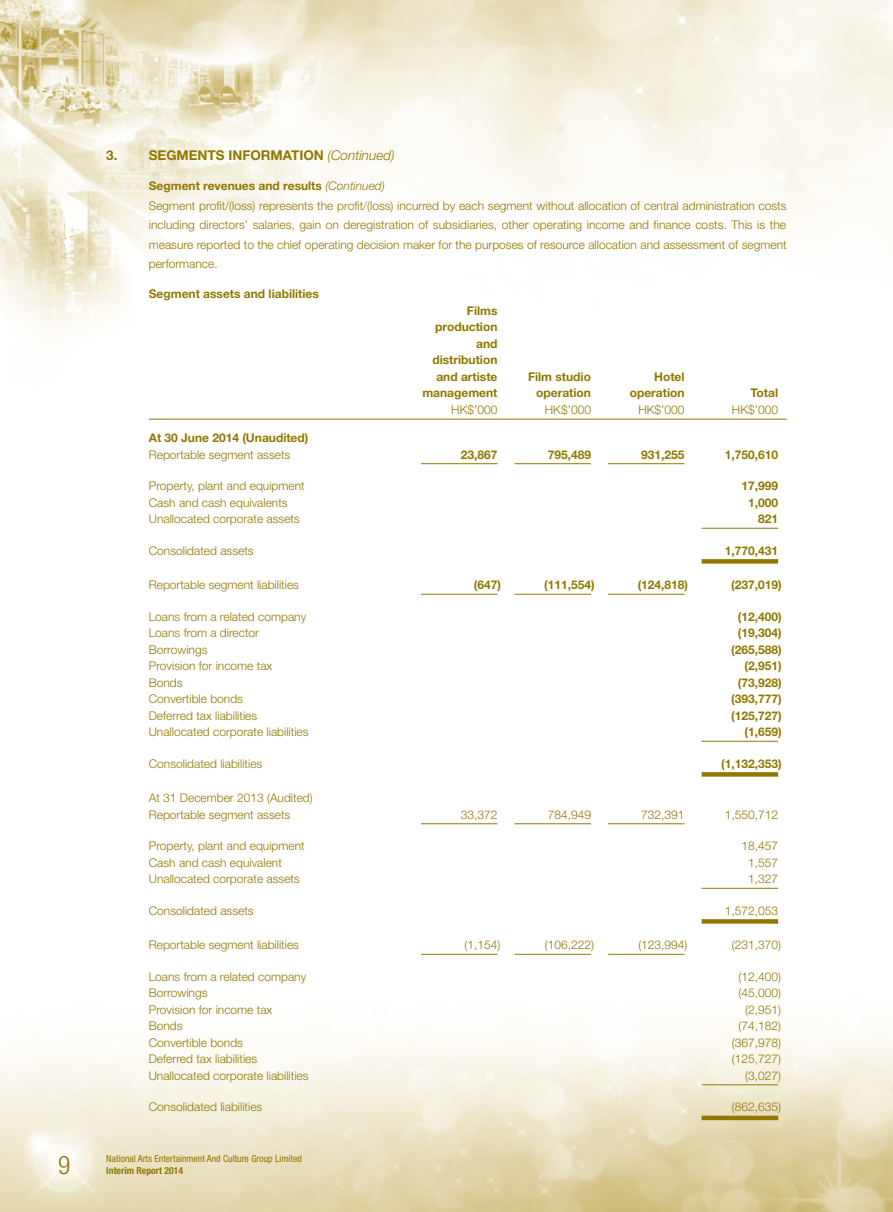
<style>
.page{position:relative;width:893px;height:1212px;background:#fff}
.page>*{position:absolute;margin:0;border:0;box-sizing:border-box;transform-origin:0 0}
.t1{font:300 condensed 25.5px "Helvetica Neue LT Std";color:#917800}
.t2{font:700 13.5px "Helvetica Neue LT Std";color:#917800}
.t3{font:300 12px/19.5px "Helvetica Neue LT Std";color:#917800}
.t4{font:700 12px/16.5px "Helvetica Neue LT Std";color:#917800;text-align:right}
.t5{font:condensed 9.75px "Helvetica Neue LT Std";color:#917800}
.t6{font:700 condensed 9.75px "Helvetica Neue LT Std";color:#917800}
.s1{font-weight:300;font-style:italic}
.s2{font-weight:700}
.s3{font-style:italic}
</style>
<div class="page">
<img style="left:0;top:0;width:893px;height:1212px">
<hr style="left:149px;top:419px;width:638px;height:1px;background:#917800">
<hr style="left:421px;top:463px;width:76px;height:1px;background:#917800">
<hr style="left:514px;top:463px;width:77px;height:1px;background:#917800">
<hr style="left:608px;top:463px;width:77px;height:1px;background:#917800">
<hr style="left:702px;top:528px;width:76px;height:1px;background:#917800">
<div style="left:702px;top:559px;width:76px;height:5px;background:#917800"></div>
<hr style="left:421px;top:594px;width:76px;height:1px;background:#917800">
<hr style="left:514px;top:594px;width:77px;height:1px;background:#917800">
<hr style="left:608px;top:594px;width:77px;height:1px;background:#917800">
<hr style="left:702px;top:741px;width:76px;height:1px;background:#917800">
<div style="left:702px;top:772px;width:76px;height:5px;background:#917800"></div>
<hr style="left:421px;top:823px;width:76px;height:1px;background:#917800">
<hr style="left:514px;top:823px;width:77px;height:1px;background:#917800">
<hr style="left:608px;top:823px;width:77px;height:1px;background:#917800">
<hr style="left:702px;top:888px;width:76px;height:1px;background:#917800">
<div style="left:702px;top:919px;width:76px;height:5px;background:#917800"></div>
<hr style="left:421px;top:954px;width:76px;height:1px;background:#917800">
<hr style="left:514px;top:954px;width:77px;height:1px;background:#917800">
<hr style="left:608px;top:954px;width:77px;height:1px;background:#917800">
<hr style="left:702px;top:1084px;width:76px;height:1px;background:#917800">
<hr style="left:702px;top:1116px;width:76px;height:4px;background:#917800">
<p class="t2" style="left:106px;top:147px;width:290px">3. SEGMENTS INFORMATION <span class="s1">(Continued)</span></p>
<p class="t3" style="left:149px;top:176px;width:639px"><span class="s2">Segment revenues and results</span> <span class="s3">(Continued)<br></span>Segment profit/(loss) represents the profit/(loss) incurred by each segment without allocation of central administration costs including directors’ salaries, gain on deregistration of subsidiaries, other operating income and finance costs. This is the measure reported to the chief operating decision maker for the purposes of resource allocation and assessment of segment performance.</p>
<p class="t4" style="left:149px;top:285px;width:172px">Segment assets and liabilities</p>
<p class="t4" style="left:432px;top:302px;width:67px">Films production and distribution and artiste</p>
<p class="t4" style="left:528px;top:368px;width:65px">Film studio</p>
<p class="t4" style="left:654px;top:368px;width:32px">Hotel</p>
<p class="t4" style="left:422px;top:384px;width:77px">management</p>
<p class="t4" style="left:536px;top:384px;width:56px">operation</p>
<p class="t4" style="left:630px;top:384px;width:56px">operation</p>
<p class="t4" style="left:751px;top:384px;width:29px">Total</p>
<p class="t3" style="left:451px;top:399px;width:48px">HK$’000</p>
<p class="t3" style="left:545px;top:399px;width:48px">HK$’000</p>
<p class="t3" style="left:638px;top:399px;width:48px">HK$’000</p>
<p class="t3" style="left:732px;top:399px;width:48px">HK$’000</p>
<p class="t4" style="left:149px;top:429px;width:161px">At 30 June 2014 (Unaudited)</p>
<p class="t3" style="left:149px;top:444px;width:143px">Reportable segment assets</p>
<p class="t4" style="left:461px;top:446px;width:38px">23,867</p>
<p class="t4" style="left:548px;top:446px;width:45px">795,489</p>
<p class="t4" style="left:641px;top:446px;width:45px">931,255</p>
<p class="t4" style="left:725px;top:446px;width:55px">1,750,610</p>
<p class="t3" style="left:149px;top:476px;width:157px">Property, plant and equipment</p>
<p class="t4" style="left:741px;top:477px;width:38px">17,999</p>
<p class="t3" style="left:149px;top:492px;width:140px">Cash and cash equivalents</p>
<p class="t4" style="left:748px;top:494px;width:32px">1,000</p>
<p class="t3" style="left:149px;top:509px;width:153px">Unallocated corporate assets</p>
<p class="t4" style="left:758px;top:510px;width:22px">821</p>
<p class="t3" style="left:149px;top:540px;width:106px">Consolidated assets</p>
<p class="t4" style="left:725px;top:542px;width:55px">1,770,431</p>
<p class="t3" style="left:149px;top:575px;width:152px">Reportable segment liabilities</p>
<p class="t4" style="left:474px;top:576px;width:29px">(647)</p>
<p class="t4" style="left:544px;top:576px;width:52px">(111,554)</p>
<p class="t4" style="left:638px;top:576px;width:52px">(124,818)</p>
<p class="t4" style="left:731px;top:576px;width:52px">(237,019)</p>
<p class="t3" style="left:149px;top:606px;width:159px">Loans from a related company</p>
<p class="t4" style="left:738px;top:608px;width:45px">(12,400)</p>
<p class="t3" style="left:149px;top:623px;width:112px">Loans from a director</p>
<p class="t4" style="left:738px;top:624px;width:45px">(19,304)</p>
<p class="t3" style="left:149px;top:639px;width:60px">Borrowings</p>
<p class="t4" style="left:731px;top:641px;width:52px">(265,588)</p>
<p class="t3" style="left:149px;top:656px;width:125px">Provision for income tax</p>
<p class="t4" style="left:744px;top:657px;width:39px">(2,951)</p>
<p class="t3" style="left:149px;top:672px;width:35px">Bonds</p>
<p class="t4" style="left:738px;top:674px;width:45px">(73,928)</p>
<p class="t3" style="left:149px;top:689px;width:96px">Convertible bonds</p>
<p class="t4" style="left:731px;top:690px;width:52px">(393,777)</p>
<p class="t3" style="left:149px;top:705px;width:110px">Deferred tax liabilities</p>
<p class="t4" style="left:731px;top:707px;width:52px">(125,727)</p>
<p class="t3" style="left:149px;top:722px;width:161px">Unallocated corporate liabilities</p>
<p class="t4" style="left:744px;top:723px;width:39px">(1,659)</p>
<p class="t3" style="left:149px;top:753px;width:115px">Consolidated liabilities</p>
<p class="t4" style="left:721px;top:755px;width:62px">(1,132,353)</p>
<p class="t3" style="left:149px;top:789px;width:165px;line-height:16.5px">At 31 December 2013 (Audited)<br>Reportable segment assets</p>
<p class="t3" style="left:461px;top:804px;width:38px">33,372</p>
<p class="t3" style="left:548px;top:804px;width:45px">784,949</p>
<p class="t3" style="left:641px;top:804px;width:45px">732,391</p>
<p class="t3" style="left:725px;top:804px;width:55px">1,550,712</p>
<p class="t3" style="left:149px;top:836px;width:157px">Property, plant and equipment</p>
<p class="t3" style="left:741px;top:836px;width:38px">18,457</p>
<p class="t3" style="left:149px;top:852px;width:135px">Cash and cash equivalent</p>
<p class="t3" style="left:748px;top:852px;width:32px">1,557</p>
<p class="t3" style="left:149px;top:869px;width:153px">Unallocated corporate assets</p>
<p class="t3" style="left:748px;top:869px;width:32px">1,327</p>
<p class="t3" style="left:149px;top:900px;width:106px">Consolidated assets</p>
<p class="t3" style="left:725px;top:900px;width:55px">1,572,053</p>
<p class="t3" style="left:149px;top:935px;width:152px">Reportable segment liabilities</p>
<p class="t3" style="left:465px;top:935px;width:37px">(1,154)</p>
<p class="t3" style="left:545px;top:935px;width:51px">(106,222)</p>
<p class="t3" style="left:638px;top:935px;width:51px">(123,994)</p>
<p class="t3" style="left:732px;top:935px;width:51px">(231,370)</p>
<p class="t3" style="left:149px;top:966px;width:159px">Loans from a related company</p>
<p class="t3" style="left:739px;top:966px;width:44px">(12,400)</p>
<p class="t3" style="left:149px;top:983px;width:60px">Borrowings</p>
<p class="t3" style="left:738px;top:983px;width:44px">(45,000)</p>
<p class="t3" style="left:149px;top:999px;width:125px">Provision for income tax</p>
<p class="t3" style="left:745px;top:999px;width:37px">(2,951)</p>
<p class="t3" style="left:149px;top:1016px;width:35px">Bonds</p>
<p class="t3" style="left:738px;top:1016px;width:44px">(74,182)</p>
<p class="t3" style="left:149px;top:1032px;width:96px">Convertible bonds</p>
<p class="t3" style="left:732px;top:1032px;width:51px">(367,978)</p>
<p class="t3" style="left:149px;top:1049px;width:110px">Deferred tax liabilities</p>
<p class="t3" style="left:732px;top:1049px;width:51px">(125,727)</p>
<p class="t3" style="left:149px;top:1065px;width:161px">Unallocated corporate liabilities</p>
<p class="t3" style="left:745px;top:1065px;width:37px">(3,027)</p>
<p class="t3" style="left:149px;top:1097px;width:115px">Consolidated liabilities</p>
<p class="t3" style="left:732px;top:1097px;width:51px">(862,635)</p>
<h1 class="t1" style="left:58px;top:1150px;width:14px">9</h1>
<p class="t5" style="left:106px;top:1152px;width:197px">National Arts Entertainment And Culture Group Limited</p>
<p class="t6" style="left:106px;top:1164px;width:78px">Interim Report 2014</p>
</div>
